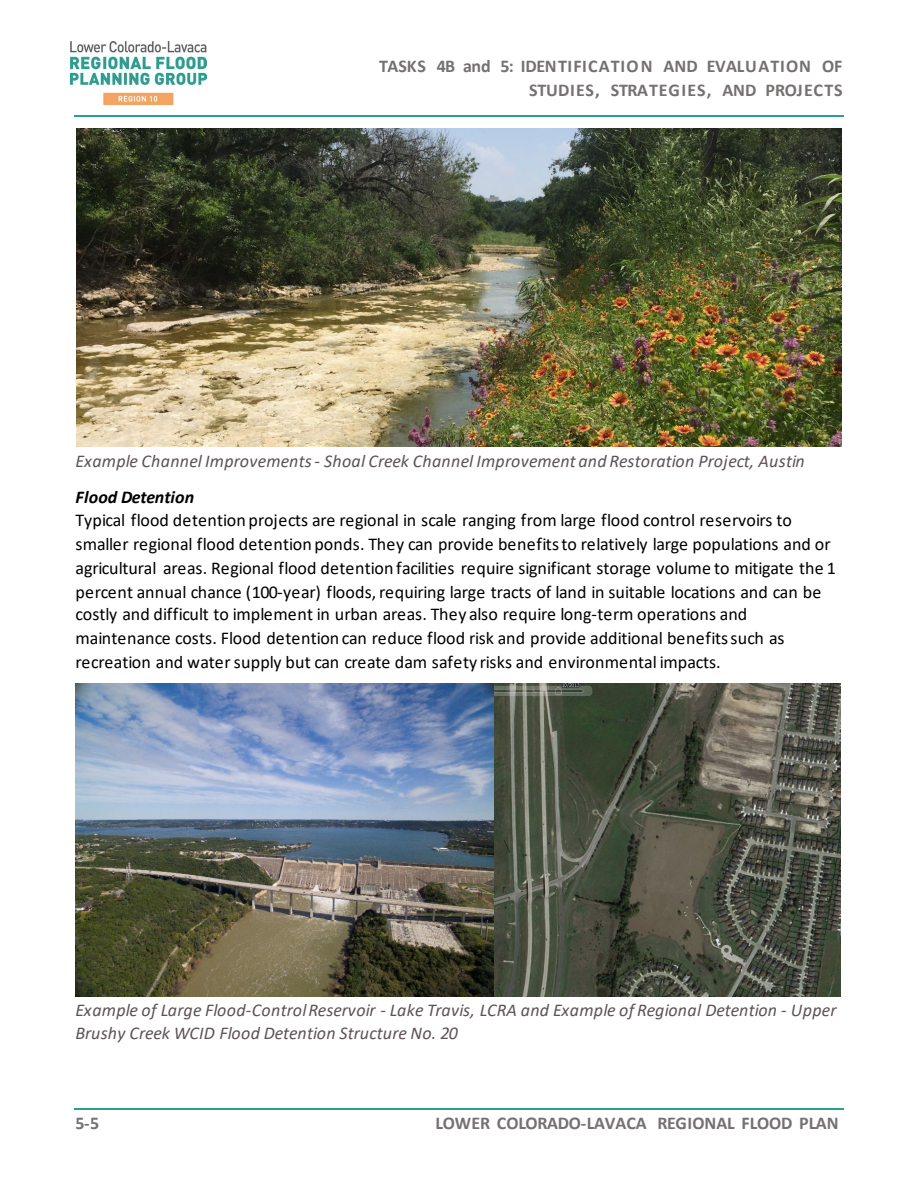
<style>
.page{position:relative;width:918px;height:1188px;background:#fff}
.page>*{position:absolute;margin:0;border:0;box-sizing:border-box;transform-origin:0 0}
.t1{font:18px/23.9px "Calibri";color:#000}
.t2{font:italic 18px/22.8px "Calibri";letter-spacing:.01em;color:#5d5356}
.t3{font:700 18px/24px "Calibri";letter-spacing:.035em;color:#767171;text-align:right}
.t4{font:700 18px "Calibri";color:#767171}
.t5{font:italic 700 18px "Calibri";letter-spacing:.005em;color:#000}
</style>
<div class="page">
<hr style="left:74px;top:115px;width:770px;height:1px;background:#2a9e8f">
<hr style="left:74px;top:1109px;width:770px;height:1px;background:#2a9e8f">
<img style="left:70px;top:42px;width:137px;height:62px">
<img style="left:76px;top:129px;width:766px;height:318px">
<img style="left:76px;top:683px;width:764px;height:313px">
<p class="t3" style="left:379px;top:54px;width:465px">TASKS 4B and 5: IDENTIFICATIO N AND EVALUATION OF<br>STUDIES, STRATEGIES, AND PROJECTS</p>
<p class="t2" style="left:76px;top:449px;width:731px">Example Channel Improvements - Shoal Creek Channel Improvement and Restoration Project, Austin</p>
<h6 class="t5" style="left:76px;top:484px;width:120px">Flood Detention</h6>
<p class="t1" style="left:76px;top:507px;width:762px">Typical flood detention projects are regional in scale ranging from large flood control reservoirs to smaller regional flood detention ponds. They can provide benefits to relatively large populations and or agricultural areas. Regional flood detention facilities require significant storage volume to mitigate the 1 percent annual chance (100-year) floods, requiring large tracts of land in suitable locations and can be costly and difficult to implement in urban areas. They also require long-term operations and maintenance costs. Flood detention can reduce flood risk and provide additional benefits such as recreation and water supply but can create dam safety risks and environmental impacts.</p>
<p class="t2" style="left:76px;top:998px;width:762px">Example of Large Flood-Control Reservoir - Lake Travis, LCRA and Example of Regional Detention - Upper<br>Brushy Creek WCID Flood Detention Structure No. 20</p>
<p class="t4" style="left:76px;top:1110px;width:25px">5-5</p>
<p class="t4" style="left:436px;top:1110px;width:405px">LOWER COLORADO-LAVACA REGIONAL FLOOD PLAN</p>
</div>
